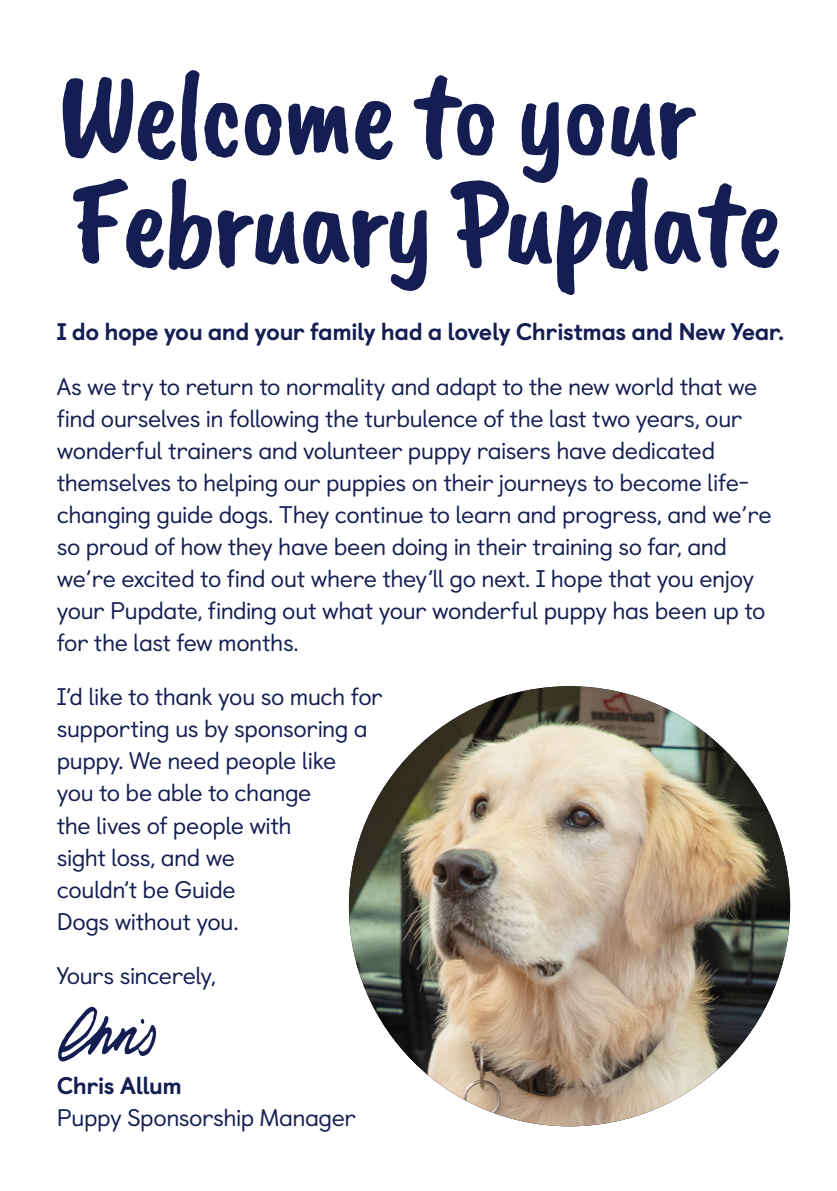
<style>
.page{position:relative;width:837px;height:1191px;background:#fff}
.page>*{position:absolute;margin:0;border:0;box-sizing:border-box;transform-origin:0 0}
.h2_caveat_large{font:124px/108px "Caveat Brush";letter-spacing:-.04em;color:#151e53}
.p1_main{font:24px/32px "Castledown";letter-spacing:-.025em;color:#151e53}
.p1_main-2{font:800 24px "Castledown";letter-spacing:-.025em;color:#151e53}
.s1{font-weight:800}
</style>
<div class="page">
<svg style="left:58px;top:1006px;width:98px;height:56px"></svg>
<img style="left:349px;top:686px;width:440px;height:440px;border-radius:220px">
<h2 class="h2_caveat_large" style="left:57px;top:64px;width:727px">Welcome to your<br>February Pupdate</h2>
<p class="p1_main-2" style="left:57px;top:312px;width:728px">I do hope you and your family had a lovely Christmas and New Year.</p>
<p class="p1_main" style="left:57px;top:368px;width:716px">As we try to return to normality and adapt to the new world that we find ourselves in following the turbulence of the last two years, our wonderful trainers and volunteer puppy raisers have dedicated themselves to helping our puppies on their journeys to become life&shy;changing guide dogs. They continue to learn and progress, and we’re so proud of how they have been doing in their training so far, and we’re excited to find out where they’ll go next. I hope that you enjoy your Pupdate, finding out what your wonderful puppy has been up to for the last few months.</p>
<p class="p1_main" style="left:57px;top:679px;width:327px">I’d like to thank you so much for supporting us by sponsoring a puppy. We need people like<br>you to be able to change<br>the lives of people with<br>sight loss, and we<br>couldn’t be Guide<br>Dogs without you.</p>
<p class="p1_main" style="left:57px;top:957px;width:161px">Yours sincerely,</p>
<p class="p1_main" style="left:57px;top:1067px;width:301px"><span class="s1">Chris Allum<br></span>Puppy Sponsorship Manager</p>
</div>
